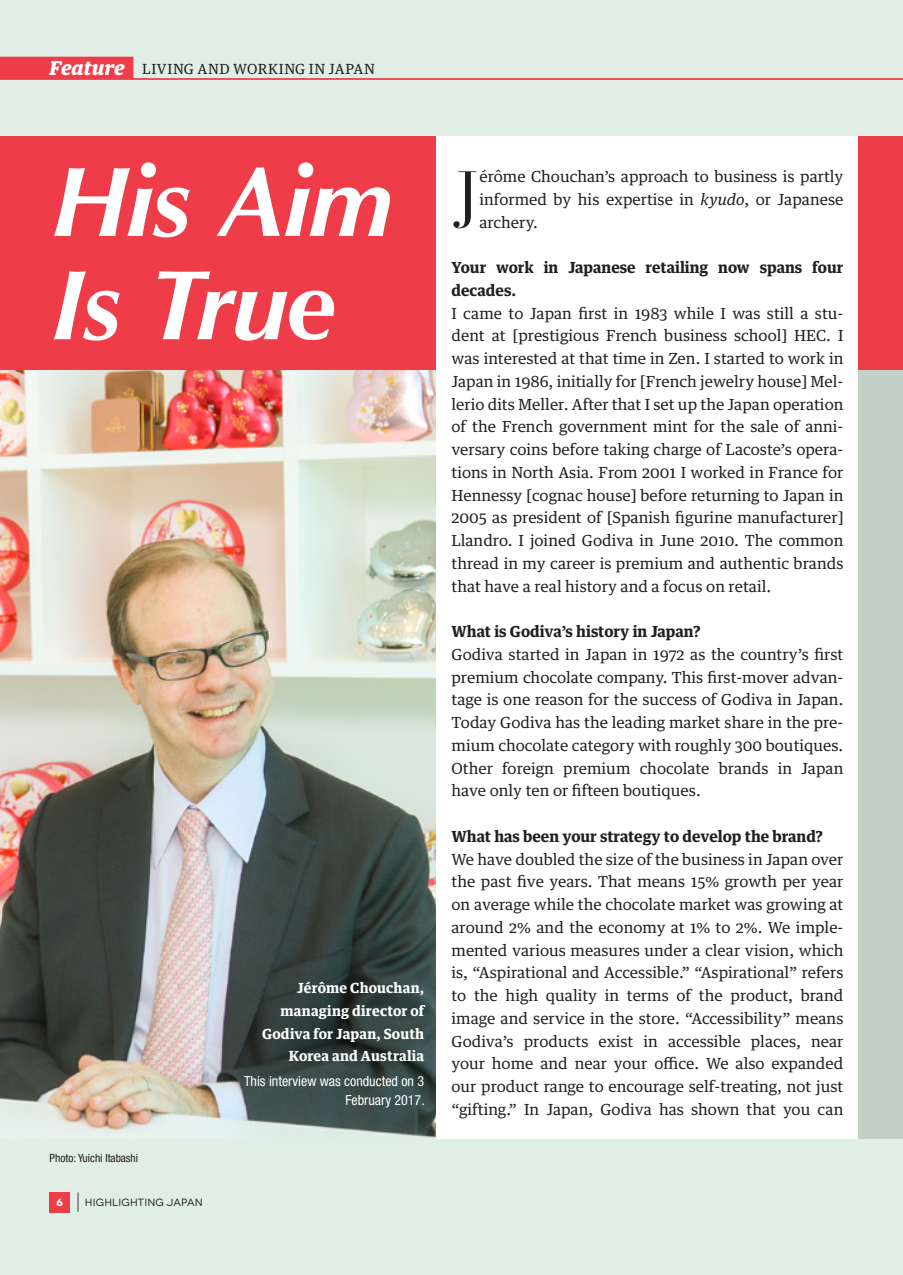
<style>
.page{position:relative;width:903px;height:1275px;background:#e1eee5}
.page>*{position:absolute;margin:0;border:0;box-sizing:border-box;transform-origin:0 0}
.t1{font:italic 700 99.75px/103.2px "Optima";letter-spacing:-.02em;color:#fff}
.t2{font:300 80.33px "Prumo Display";color:#231f20}
.t3{font:300 22.75px "Novecentowide";color:#231f20}
.t4{font:15.4px/22.8px "Guardian Text Egyp";color:#231f20;text-align:justify}
.t5{font:700 15.4px/22.8px "Guardian Text Egyp";color:#231f20}
.t6{font:700 14px/22.8px "Guardian Text Egyp";letter-spacing:.01em;color:#fff;text-align:right}
.t7{font:condensed 14px/19.2px "Helvetica Neue LT Pro";color:#fff;text-align:right}
.t8{font:14px "Guardian Text Egyp";letter-spacing:.04em;color:#231f20}
.t9{font:condensed 11.38px "Helvetica Neue LT Pro";color:#231f20}
.t10{font:10.5px "Novecentowide";letter-spacing:.02em;color:#231f20}
.t11{font:700 10.5px "Novecentowide";color:#fff}
.s1{font-weight:900;font-style:italic;font-size:19.25px;color:#fff}
.s2{font-style:italic}
</style>
<div class="page">
<div style="left:0;top:136px;width:903px;height:1002px;background:#c3d0c5"></div>
<img style="left:0;top:370px;width:437px;height:768px">
<div style="left:0;top:136px;width:903px;height:234px;background:#ee3d49"></div>
<div style="left:50px;top:1192px;width:20px;height:20px;background:#ee3d49"></div>
<svg style="left:0;top:57px;width:903px;height:23px"></svg>
<div style="left:437px;top:136px;width:421px;height:1002px;background:#fff"></div>
<p class="t8" style="left:50px;top:57px;width:327px"><span class="s1">Feature</span> LIVING AND WORKING IN JAPAN</p>
<h1 class="t1" style="left:51px;top:151px;width:343px">His Aim<br>Is True</h1>
<p class="t9" style="left:50px;top:1151px;width:90px">Photo: Yuichi Itabashi</p>
<h3 class="t3" style="left:76px;top:1189px;width:7px">|</h3>
<p class="t11" style="left:57px;top:1196px;width:8px">6</p>
<p class="t10" style="left:85px;top:1196px;width:119px">HIGHLIGHTING JAPAN</p>
<p class="t6" style="left:262px;top:975px;width:164px">Jérôme Chouchan, managing director of<br>Godiva for Japan, South<br>Korea and Australia</p>
<p class="t7" style="left:244px;top:1071px;width:182px">This interview was conducted on 3<br>February 2017.</p>
<h2 class="t2" style="left:451px;top:153px;width:29px">J</h2>
<p class="t4" style="left:479px;top:164px;width:366px">érôme Chouchan’s approach to business is partly informed by his expertise in <span class="s2">kyudo</span>, or Japanese archery.</p>
<p class="t5" style="left:451px;top:255px;width:393px">Your work in Japanese retailing now spans four decades.</p>
<p class="t4" style="left:451px;top:300px;width:393px">I came to Japan first in 1983 while I was still a stu&shy;dent at [prestigious French business school] HEC. I was interested at that time in Zen. I started to work in Japan in 1986, initially for [French jewelry house] Mel&shy;lerio dits Meller. After that I set up the Japan operation of the French government mint for the sale of anni&shy;versary coins before taking charge of Lacoste’s opera&shy;tions in North Asia. From 2001 I worked in France for Hennessy [cognac house] before returning to Japan in 2005 as president of [Spanish figurine manufacturer] Llandro. I joined Godiva in June 2010. The common thread in my career is premium and authentic brands that have a real history and a focus on retail.</p>
<p class="t5" style="left:451px;top:619px;width:251px">What is Godiva’s history in Japan?</p>
<p class="t4" style="left:451px;top:641px;width:393px">Godiva started in Japan in 1972 as the country’s first premium chocolate company. This first-mover advan&shy;tage is one reason for the success of Godiva in Japan.<br>Today Godiva has the leading market share in the pre&shy;mium chocolate category with roughly 300 boutiques.<br>Other foreign premium chocolate brands in Japan have only ten or fifteen boutiques.</p>
<p class="t5" style="left:451px;top:824px;width:373px">What has been your strategy to develop the brand?</p>
<p class="t4" style="left:451px;top:846px;width:393px">We have doubled the size of the business in Japan over the past five years. That means 15% growth per year on average while the chocolate market was growing at around 2% and the economy at 1% to 2%. We imple&shy;mented various measures under a clear vision, which is, “Aspirational and Accessible.” “Aspirational” refers to the high quality in terms of the product, brand image and service in the store. “Accessibility” means Godiva’s products exist in accessible places, near your home and near your office. We also expanded our product range to encourage self-treating, not just “gifting.” In Japan, Godiva has shown that you can</p>
</div>
